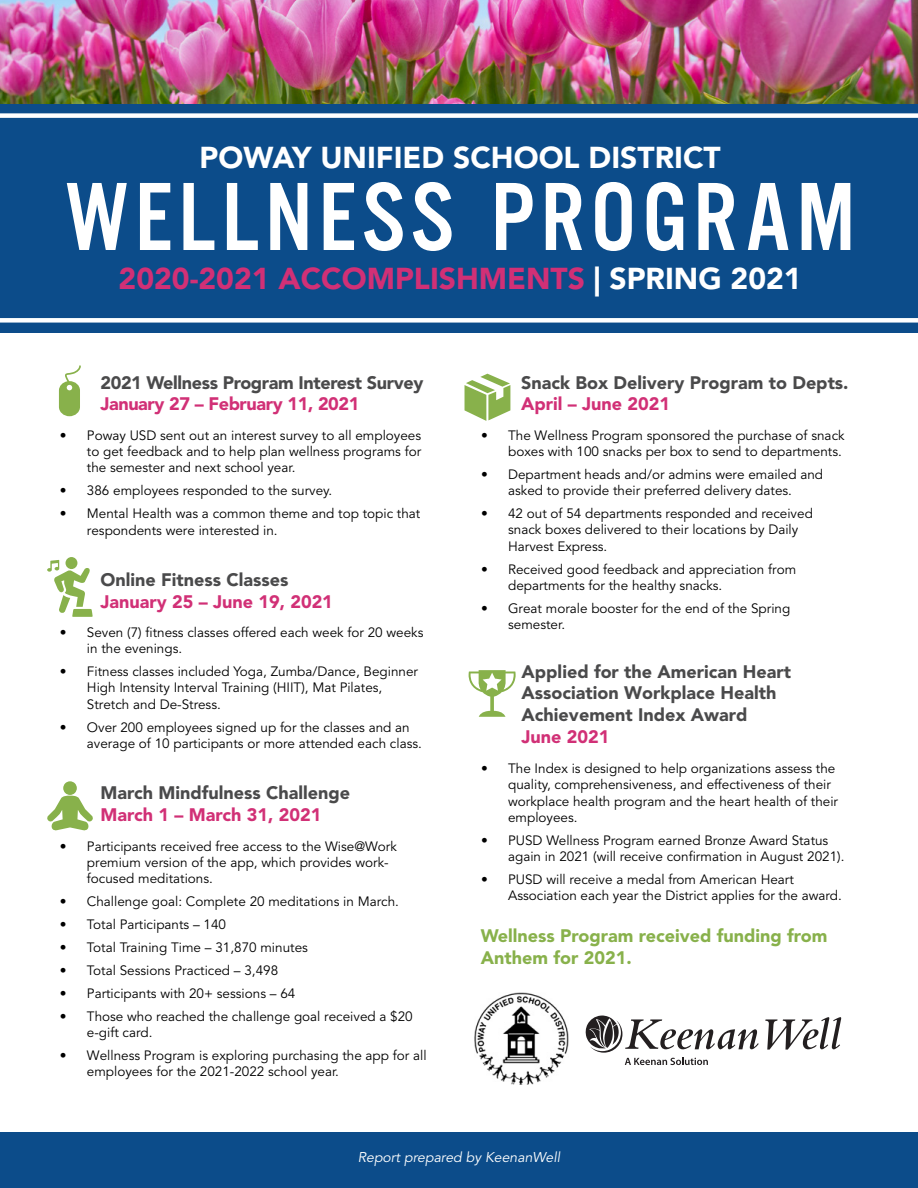
<style>
.page{position:relative;width:918px;height:1188px;background:#fff}
.page>*{position:absolute;margin:0;border:0;box-sizing:border-box;transform-origin:0 0}
.t1{font:100.5px "Alternate Gothic EFCEOP No Three";letter-spacing:.06em;color:#fff}
.t2{font:900 30px "Avenir LT Std";color:#d13076}
.t3{font:900 30px "Avenir LT Std";color:#fff}
.t4{font:900 18px/21.6px "Avenir LT Std";color:#4a4a4b}
.t5{font:900 18px "Avenir LT Std";color:#d13076}
.t6{font:900 18px/21.6px "Avenir LT Std";color:#88b14b}
.t7{font:900 18px "Avenir LT Std";letter-spacing:-.02em;color:#4a4a4b}
.t8{font:900 18px "Avenir LT Std";letter-spacing:-.02em;color:#d13076}
.t9{font:italic 14.1px "Avenir LT Std";color:#fff}
.t10{font:13.5px/16.2px "Avenir LT Std";color:#000}
.s1{color:#fff}
</style>
<div class="page">
<div style="left:0;top:103px;width:918px;height:230px;background:#0c4c8a"></div>
<div style="left:0;top:113px;width:918px;height:5px;background:#fff"></div>
<div style="left:0;top:318px;width:918px;height:5px;background:#fff"></div>
<img style="left:0;top:0;width:918px;height:103px">
<svg style="left:469px;top:670px;width:47px;height:47px"></svg>
<div style="left:0;top:1132px;width:918px;height:56px;background:#0c4c8a"></div>
<img style="left:474px;top:992px;width:94px;height:92px">
<svg style="left:765px;top:1017px;width:76px;height:33px"></svg>
<svg style="left:585px;top:1015px;width:174px;height:50px"></svg>
<div style="left:66px;top:557px;width:11px;height:12px;background:#88b14b;border-radius:50%"></div>
<svg style="left:47px;top:560px;width:46px;height:57px"></svg>
<svg style="left:59px;top:365px;width:22px;height:51px"></svg>
<svg style="left:47px;top:781px;width:46px;height:50px"></svg>
<svg style="left:465px;top:374px;width:45px;height:47px"></svg>
<h2 class="t3" style="left:199px;top:140px;width:523px">POWAY UNIFIED SCHOOL DISTRICT</h2>
<h1 class="t1" style="left:65px;top:165px;width:792px">WELLNESS PROGRAM</h1>
<h2 class="t2" style="left:119px;top:260px;width:685px">2020-2021 ACCOMPLISHMENTS <span class="s1">| SPRING 2021</span></h2>
<h3 class="t7" style="left:100px;top:372px;width:324px">2021 Wellness Program Interest Survey</h3>
<h3 class="t8" style="left:100px;top:393px;width:261px">January 27 – February 11, 2021</h3>
<p class="t10" style="left:87px;top:428px;width:336px;text-align:justify;text-indent:-27px">• Poway USD sent out an interest survey to all employees to get feedback and to help plan wellness programs for the semester and next school year.</p>
<p class="t10" style="left:60px;top:483px;width:274px">• 386 employees responded to the survey.</p>
<p class="t10" style="left:87px;top:506px;width:335px;text-indent:-27px">• Mental Health was a common theme and top topic that respondents were interested in.</p>
<h3 class="t4" style="left:100px;top:569px;width:190px">Online Fitness Classes</h3>
<h3 class="t5" style="left:100px;top:590px;width:234px">January 25 – June 19, 2021</h3>
<p class="t10" style="left:87px;top:625px;width:338px;text-indent:-27px">• Seven (7) fitness classes offered each week for 20 weeks in the evenings.</p>
<p class="t10" style="left:87px;top:664px;width:333px;text-indent:-27px">• Fitness classes included Yoga, Zumba/Dance, Beginner<br>High Intensity Interval Training (HIIT), Mat Pilates,<br>Stretch and De-Stress.</p>
<p class="t10" style="left:87px;top:719px;width:337px;text-indent:-27px">• Over 200 employees signed up for the classes and an average of 10 participants or more attended each class.</p>
<h3 class="t4" style="left:100px;top:782px;width:251px">March Mindfulness Challenge</h3>
<h3 class="t5" style="left:100px;top:804px;width:222px">March 1 – March 31, 2021</h3>
<p class="t10" style="left:87px;top:838px;width:312px;text-indent:-27px">• Participants received free access to the Wise@Work premium version of the app, which provides work&shy;focused meditations.</p>
<p class="t10" style="left:60px;top:893px;width:341px">• Challenge goal: Complete 20 meditations in March.</p>
<p class="t10" style="left:60px;top:916px;width:168px">• Total Participants – 140</p>
<p class="t10" style="left:60px;top:939px;width:250px">• Total Training Time – 31,870 minutes</p>
<p class="t10" style="left:60px;top:962px;width:220px">• Total Sessions Practiced – 3,498</p>
<p class="t10" style="left:60px;top:985px;width:237px">• Participants with 20+ sessions – 64</p>
<p class="t10" style="left:87px;top:1008px;width:327px;text-indent:-27px">• Those who reached the challenge goal received a $20 e-gift card.</p>
<p class="t10" style="left:87px;top:1047px;width:341px;text-indent:-27px">• Wellness Program is exploring purchasing the app for all employees for the 2021-2022 school year.</p>
<h3 class="t4" style="left:521px;top:372px;width:329px">Snack Box Delivery Program to Depts.</h3>
<h3 class="t5" style="left:521px;top:393px;width:150px">April – June 2021</h3>
<p class="t10" style="left:481px;top:428px;width:365px;text-align:right">• The Wellness Program sponsored the purchase of snack boxes with 100 snacks per box to send to departments.</p>
<p class="t10" style="left:481px;top:467px;width:344px;text-align:center">• Department heads and/or admins were emailed and asked to provide their preferred delivery dates.</p>
<p class="t10" style="left:508px;top:506px;width:306px;text-indent:-27px">• 42 out of 54 departments responded and received snack boxes delivered to their locations by Daily<br>Harvest Express.</p>
<p class="t10" style="left:508px;top:561px;width:290px;text-indent:-27px">• Received good feedback and appreciation from departments for the healthy snacks.</p>
<p class="t10" style="left:508px;top:600px;width:284px;text-indent:-27px">• Great morale booster for the end of the Spring semester.</p>
<h3 class="t4" style="left:522px;top:661px;width:271px">Applied for the American Heart<br>Association Workplace Health<br>Achievement Index Award</h3>
<h3 class="t5" style="left:522px;top:725px;width:89px">June 2021</h3>
<p class="t10" style="left:508px;top:761px;width:331px;text-indent:-27px">• The Index is designed to help organizations assess the quality, comprehensiveness, and effectiveness of their workplace health program and the heart health of their employees.</p>
<p class="t10" style="left:508px;top:832px;width:338px;text-indent:-27px">• PUSD Wellness Program earned Bronze Award Status again in 2021 (will receive confirmation in August 2021).</p>
<p class="t10" style="left:508px;top:871px;width:335px;text-indent:-27px">• PUSD will receive a medal from American Heart<br>Association each year the District applies for the award.</p>
<h3 class="t6" style="left:481px;top:925px;width:348px">Wellness Program received funding from<br>Anthem for 2021.</h3>
<p class="t9" style="left:358px;top:1149px;width:204px">Report prepared by KeenanWell</p>
</div>
